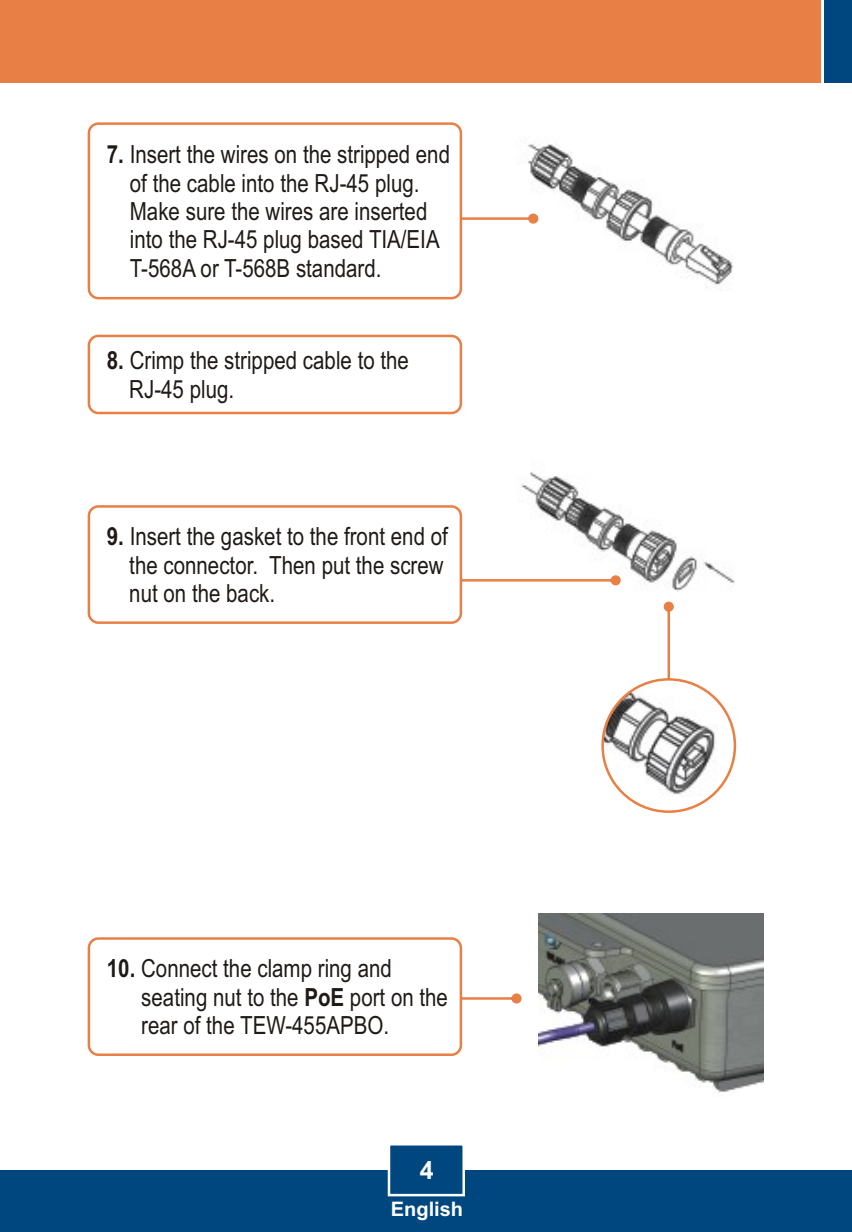
<style>
.page{position:relative;width:852px;height:1232px;background:#fff}
.page>*{position:absolute;margin:0;border:0;box-sizing:border-box;transform-origin:0 0}
.t1{font:25px/28.2px "Arial Narrow";color:#1f1a17}
.t2{font:700 25px "Arial";color:#fff}
.t3{font:700 20px "Arial";color:#fff}
.s1{font-weight:700}
</style>
<div class="page">
<img style="left:538px;top:913px;width:225px;height:180px">
<img style="left:527px;top:144px;width:207px;height:147px">
<svg style="left:462px;top:214px;width:76px;height:10px"></svg>
<div style="left:88px;top:122px;width:374px;height:177px;background:#fff;border:3px solid #e88045;border-radius:9px"></div>
<div style="left:88px;top:335px;width:374px;height:79px;background:#fff;border:3px solid #e88045;border-radius:9px"></div>
<img style="left:521px;top:472px;width:214px;height:134px">
<svg style="left:462px;top:575px;width:158px;height:10px"></svg>
<svg style="left:462px;top:993px;width:59px;height:10px"></svg>
<svg style="left:663px;top:602px;width:10px;height:76px"></svg>
<div style="left:88px;top:505px;width:374px;height:119px;background:#fff;border:3px solid #e88045;border-radius:9px"></div>
<div style="left:88px;top:937px;width:374px;height:119px;background:#fff;border:3px solid #e88045;border-radius:9px"></div>
<img style="left:604px;top:679px;width:118px;height:122px">
<div style="left:0;top:1170px;width:852px;height:62px;background:#004780"></div>
<div style="left:0;top:0;width:821px;height:83px;background:#e88045"></div>
<div style="left:823px;top:0;width:29px;height:83px;background:#004780"></div>
<svg style="left:387px;top:1145px;width:78px;height:52px"></svg>
<p class="t1" style="left:130px;top:143px;width:322px;text-indent:-23px"><span class="s1">7.</span> Insert the wires on the stripped end of the cable into the RJ-45 plug.<br>Make sure the wires are inserted into the RJ-45 plug based TIA/EIA<br>T-568A or T-568B standard.</p>
<p class="t1" style="left:129px;top:349px;width:281px;text-indent:-22px"><span class="s1">8.</span> Crimp the stripped cable to the<br>RJ-45 plug.</p>
<p class="t1" style="left:129px;top:525px;width:320px;text-indent:-22px"><span class="s1">9.</span> Insert the gasket to the front end of the connector. Then put the screw nut on the back.</p>
<p class="t1" style="left:141px;top:956px;width:308px;text-indent:-34px"><span class="s1">10.</span> Connect the clamp ring and seating nut to the <span class="s1">PoE</span> port on the rear of the TEW-455APBO.</p>
<p class="t2" style="left:420px;top:1160px;width:15px">4</p>
<p class="t3" style="left:391px;top:1201px;width:74px">English</p>
</div>
